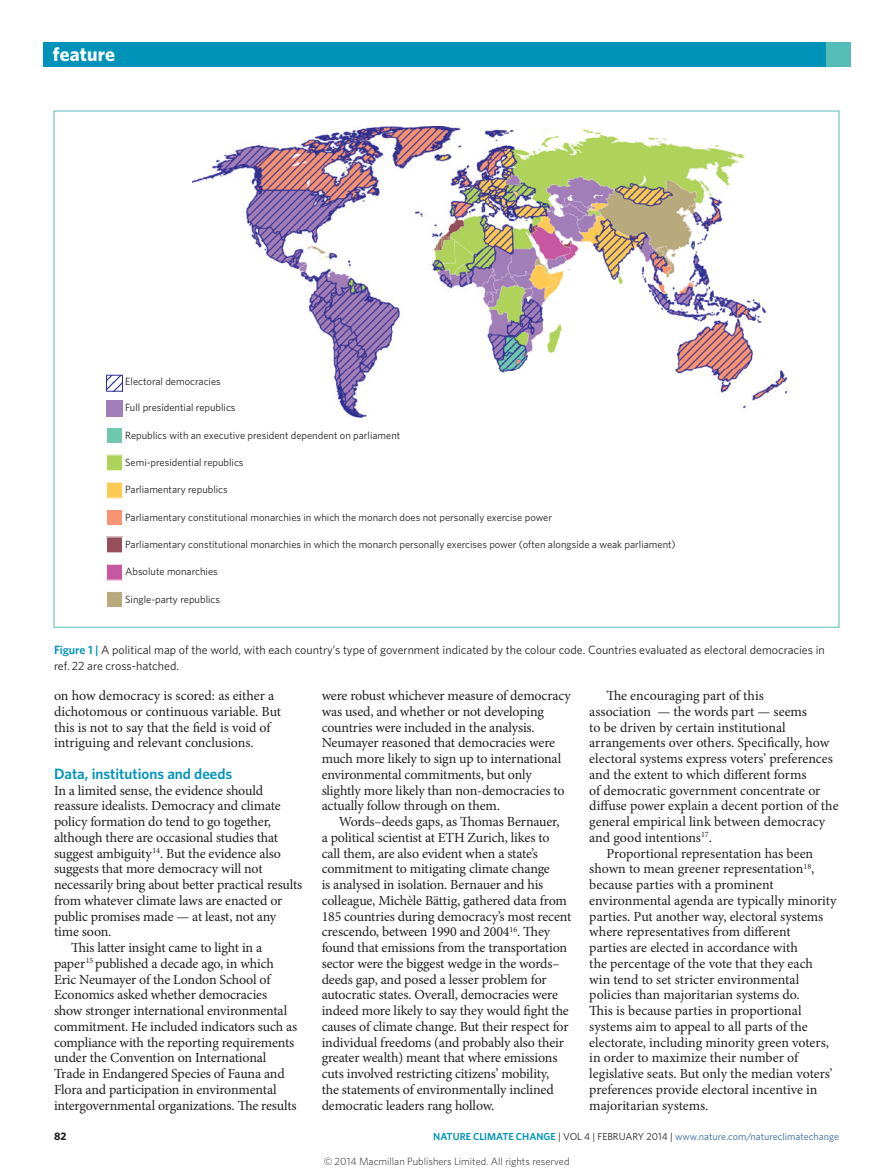
<style>
.page{position:relative;width:893px;height:1174px;background:#fff}
.page>*{position:absolute;margin:0;border:0;box-sizing:border-box;transform-origin:0 0}
.t1{font:700 19.5px "Whitney";letter-spacing:.01em;color:#fff}
.Head_1{font:600 15px "Whitney";color:#0093ba}
.Body_text{font:13.95px/15.8px "Minion Pro";letter-spacing:-.01em;color:#231f20}
.Body_first{font:13.95px/15.8px "Minion Pro";letter-spacing:-.01em;color:#231f20}
.Figure_caption{font:12px/15.8px "Whitney";color:#231f20}
.t2{font:700 10.8px "Whitney";color:#231f20}
.t3{font:10.5px "Whitney";color:#231f20}
.t4{font:300 10.5px "Whitney";color:#1d1d1b}
.t5{font:10.2px "Whitney";color:#30679b}
.s1{font-weight:600;color:#0093ba}
.s2{color:#231f20}
</style>
<div class="page">
<div style="left:43px;top:43px;width:807px;height:24px;background:#0093ba"></div>
<div style="left:826px;top:43px;width:24px;height:24px;background:#56bcb6"></div>
<div style="left:106px;top:400px;width:16px;height:16px;background:#a27eb8"></div>
<svg style="left:108px;top:377px;width:13px;height:12px"></svg>
<div style="left:106px;top:375px;width:17px;height:16px;border:1px solid #2e3092"></div>
<div style="left:106px;top:427px;width:16px;height:16px;background:#6fc7ae"></div>
<div style="left:106px;top:427px;width:17px;height:17px;border:1px solid #fff"></div>
<div style="left:106px;top:455px;width:16px;height:16px;background:#afd35a"></div>
<div style="left:106px;top:454px;width:17px;height:17px;border:1px solid #fff"></div>
<div style="left:106px;top:482px;width:16px;height:16px;background:#feca53"></div>
<div style="left:106px;top:482px;width:17px;height:16px;border:1px solid #fff"></div>
<div style="left:106px;top:509px;width:16px;height:16px;background:#f69473"></div>
<div style="left:106px;top:509px;width:17px;height:17px;border:1px solid #fff"></div>
<div style="left:106px;top:537px;width:16px;height:16px;background:#964f5a"></div>
<div style="left:106px;top:536px;width:17px;height:17px;border:1px solid #fff"></div>
<div style="left:106px;top:564px;width:16px;height:16px;background:#c658a1"></div>
<div style="left:106px;top:564px;width:17px;height:16px;border:1px solid #fff"></div>
<div style="left:106px;top:591px;width:16px;height:16px;background:#b9aa7d"></div>
<div style="left:106px;top:591px;width:17px;height:17px;border:1px solid #fff"></div>
<img style="left:192px;top:126px;width:595px;height:291px">
<img style="left:192px;top:404px;width:43px;height:9px">
<img style="left:192px;top:377px;width:28px;height:8px">
<h1 class="t1" style="left:53px;top:41px;width:64px">feature</h1>
<p class="t3" style="left:125px;top:374px;width:97px">Electoral democracies</p>
<p class="t3" style="left:125px;top:401px;width:112px">Full presidential republics</p>
<p class="t3" style="left:125px;top:428px;width:277px">Republics with an executive president dependent on parliament</p>
<p class="t3" style="left:125px;top:455px;width:120px">Semi-presidential republics</p>
<p class="t3" style="left:125px;top:483px;width:104px">Parliamentary republics</p>
<p class="t3" style="left:125px;top:510px;width:428px">Parliamentary constitutional monarchies in which the monarch does not personally exercise power</p>
<p class="t3" style="left:125px;top:537px;width:552px">Parliamentary constitutional monarchies in which the monarch personally exercises power (often alongside a weak parliament)</p>
<p class="t3" style="left:125px;top:564px;width:94px">Absolute monarchies</p>
<p class="t3" style="left:125px;top:592px;width:96px">Single-party republics</p>
<p class="Figure_caption" style="left:54px;top:641px;width:772px"><span class="s1">Figure 1 |</span> A political map of the world, with each country’s type of government indicated by the colour code. Countries evaluated as electoral democracies in ref. 22 are cross-hatched.</p>
<p class="Body_text" style="left:54px;top:687px;width:229px">on how democracy is scored: as either a dichotomous or continuous variable. But this is not to say that the field is void of intriguing and relevant conclusions.</p>
<p class="Head_1" style="left:54px;top:763px;width:180px">Data, institutions and deeds</p>
<p class="Body_first" style="left:54px;top:782px;width:250px">In a limited sense, the evidence should reassure idealists. Democracy and climate policy formation do tend to go together, although there are occasional studies that suggest ambiguity<sup>14</sup>. But the evidence also suggests that more democracy will not necessarily bring about better practical results from whatever climate laws are enacted or public promises made — at least, not any time soon.</p>
<p class="Body_text" style="left:54px;top:939px;width:245px;text-indent:17px">This latter insight came to light in a paper<sup>15</sup> published a decade ago, in which Eric Neumayer of the London School of Economics asked whether democracies show stronger international environmental commitment. He included indicators such as compliance with the reporting requirements under the Convention on International Trade in Endangered Species of Fauna and Flora and participation in environmental intergovernmental organizations. The results</p>
<p class="Body_text" style="left:322px;top:687px;width:251px">were robust whichever measure of democracy was used, and whether or not developing countries were included in the analysis.<br>Neumayer reasoned that democracies were much more likely to sign up to international environmental commitments, but only slightly more likely than non-democracies to actually follow through on them.</p>
<p class="Body_text" style="left:322px;top:813px;width:251px;text-indent:17px">Words–deeds gaps, as Thomas Bernauer,<br>a political scientist at ETH Zurich, likes to call them, are also evident when a state’s commitment to mitigating climate change<br>is analysed in isolation. Bernauer and his colleague, Michèle Bättig, gathered data from 185 countries during democracy’s most recent crescendo, between 1990 and 2004<sup>16</sup>. They found that emissions from the transportation sector were the biggest wedge in the words– deeds gap, and posed a lesser problem for autocratic states. Overall, democracies were indeed more likely to say they would fight the causes of climate change. But their respect for individual freedoms (and probably also their greater wealth) meant that where emissions cuts involved restricting citizens’ mobility,<br>the statements of environmentally inclined democratic leaders rang hollow.</p>
<p class="Body_text" style="left:589px;top:687px;width:251px;text-indent:17px">The encouraging part of this<br>association — the words part — seems<br>to be driven by certain institutional arrangements over others. Specifically, how electoral systems express voters’ preferences and the extent to which different forms<br>of democratic government concentrate or diffuse power explain a decent portion of the general empirical link between democracy and good intentions<sup>17</sup>.</p>
<p class="Body_text" style="left:589px;top:845px;width:249px;text-indent:17px">Proportional representation has been shown to mean greener representation<sup>18</sup>, because parties with a prominent environmental agenda are typically minority parties. Put another way, electoral systems where representatives from different<br>parties are elected in accordance with<br>the percentage of the vote that they each win tend to set stricter environmental policies than majoritarian systems do.<br>This is because parties in proportional systems aim to appeal to all parts of the electorate, including minority green voters, in order to maximize their number of legislative seats. But only the median voters’ preferences provide electoral incentive in majoritarian systems.</p>
<p class="t2" style="left:54px;top:1129px;width:14px">82</p>
<p class="t5" style="left:433px;top:1129px;width:407px"><span class="s1">NATURE CLIMATE CHANGE</span> <span class="s2">| VOL 4 | FEBRUARY 2014 |</span> www.nature.com/natureclimatechange</p>
<p class="t4" style="left:324px;top:1154px;width:247px">© 2014 Macmillan Publishers Limited. All rights reserved</p>
</div>
